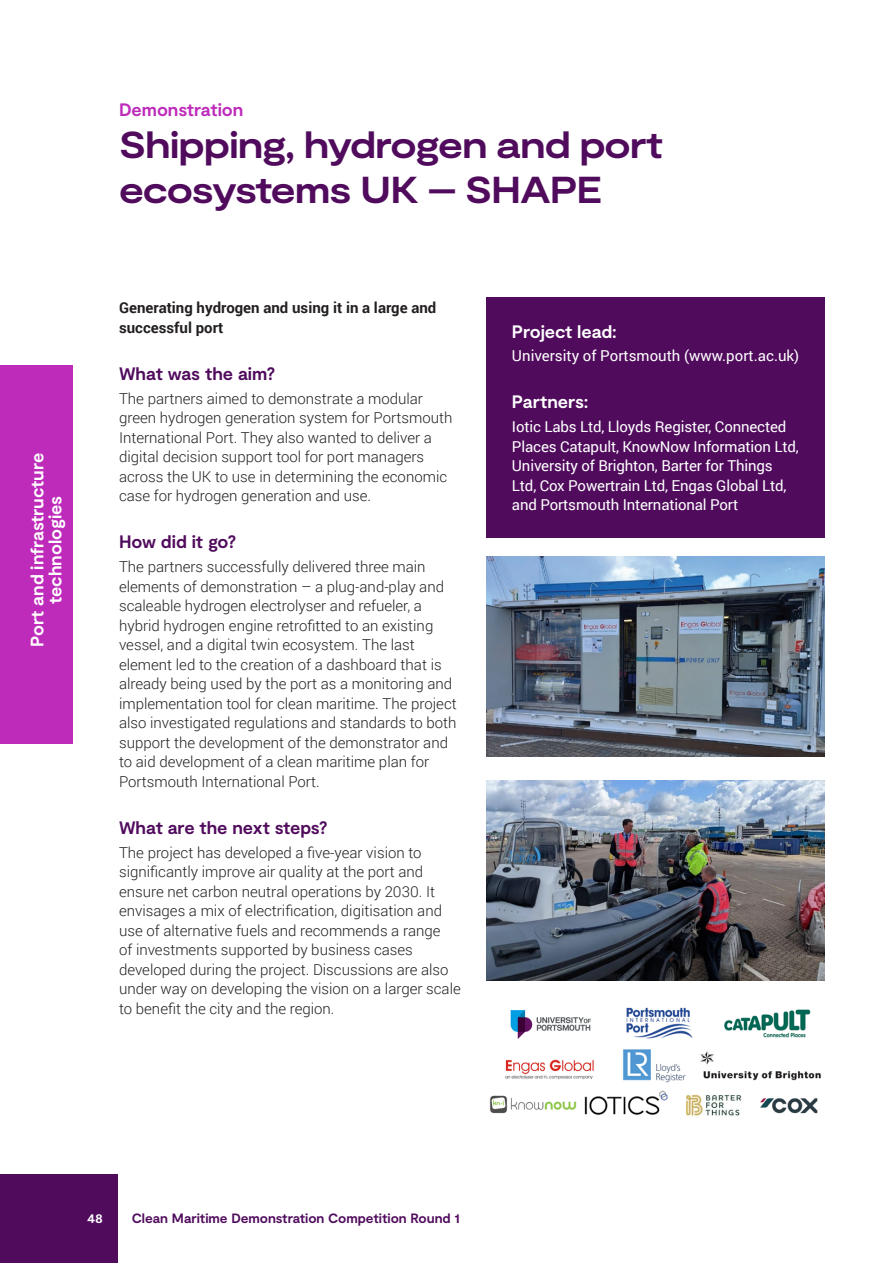
<style>
.page{position:relative;width:893px;height:1263px;background:#fff}
.page>*{position:absolute;margin:0;border:0;box-sizing:border-box;transform-origin:0 0}
.Heading_3{font:700 expanded 37.5px/45px "Moderat";letter-spacing:-.02em;color:#500b5d}
.Heading_4{font:700 18px/18px "Moderat";letter-spacing:-.005em;color:#fff;text-align:center}
.Heading_4-2{font:700 18px "Moderat";letter-spacing:-.005em;color:#500b5d}
.Heading_4-3{font:700 18px "Moderat";letter-spacing:-.005em;color:#be2bbb}
.Body_copy{font:300 15px/19.5px "Roboto";color:#231f20}
.Body_copy-2{font:15px/19.5px "Roboto";letter-spacing:-.01em;color:#fff}
.intro{font:700 15px/19.5px "Roboto";color:#231f20}
.t1{font:700 13.5px "Moderat";letter-spacing:-.005em;color:#500b5d}
.t2{font:700 13.5px "Moderat";color:#fff}
</style>
<div class="page">
<div style="left:0;top:366px;width:72px;height:378px;background:#be2bbb"></div>
<div style="left:0;top:1174px;width:118px;height:89px;background:#500b5d"></div>
<div style="left:486px;top:298px;width:339px;height:240px;background:#500b5d"></div>
<img style="left:486px;top:557px;width:339px;height:200px">
<img style="left:486px;top:781px;width:339px;height:200px">
<img style="left:489px;top:1007px;width:332px;height:110px">
<p class="Heading_4" style="left:29px;top:647px;width:195px;rotate:-90deg">Port and infrastructure technologies</p>
<p class="Heading_4-3" style="left:119px;top:100px;width:126px">Demonstration</p>
<p class="Heading_3" style="left:119px;top:124px;width:545px">Shipping, hydrogen and port ecosystems UK – SHAPE</p>
<p class="intro" style="left:119px;top:298px;width:319px">Generating hydrogen and using it in a large and successful port</p>
<p class="Heading_4-2" style="left:119px;top:363px;width:158px">What was the aim?</p>
<p class="Body_copy" style="left:119px;top:388px;width:335px">The partners aimed to demonstrate a modular green hydrogen generation system for Portsmouth International Port. They also wanted to deliver a digital decision support tool for port managers across the UK to use in determining the economic case for hydrogen generation and use.</p>
<p class="Heading_4-2" style="left:119px;top:532px;width:119px">How did it go?</p>
<p class="Body_copy" style="left:119px;top:557px;width:339px">The partners successfully delivered three main elements of demonstration – a plug-and-play and scaleable hydrogen electrolyser and refueler, a hybrid hydrogen engine retrofitted to an existing vessel, and a digital twin ecosystem. The last element led to the creation of a dashboard that is already being used by the port as a monitoring and implementation tool for clean maritime. The project also investigated regulations and standards to both support the development of the demonstrator and to aid development of a clean maritime plan for Portsmouth International Port.</p>
<p class="Heading_4-2" style="left:119px;top:817px;width:210px">What are the next steps?</p>
<p class="Body_copy" style="left:119px;top:842px;width:343px">The project has developed a five-year vision to significantly improve air quality at the port and ensure net carbon neutral operations by 2030. It envisages a mix of electrification, digitisation and use of alternative fuels and recommends a range<br>of investments supported by business cases developed during the project. Discussions are also under way on developing the vision on a larger scale to benefit the city and the region.</p>
<p class="Heading_4" style="left:512px;top:323px;width:106px">Project lead:</p>
<p class="Body_copy-2" style="left:512px;top:346px;width:289px">University of Portsmouth (www.port.ac.uk)</p>
<p class="Heading_4" style="left:512px;top:394px;width:78px">Partners:</p>
<p class="Body_copy-2" style="left:512px;top:417px;width:288px">Iotic Labs Ltd, Lloyds Register, Connected Places Catapult, KnowNow Information Ltd, University of Brighton, Barter for Things Ltd, Cox Powertrain Ltd, Engas Global Ltd, and Portsmouth International Port</p>
<p class="t2" style="left:87px;top:1210px;width:17px">48</p>
<p class="t1" style="left:132px;top:1210px;width:329px">Clean Maritime Demonstration Competition Round 1</p>
</div>
